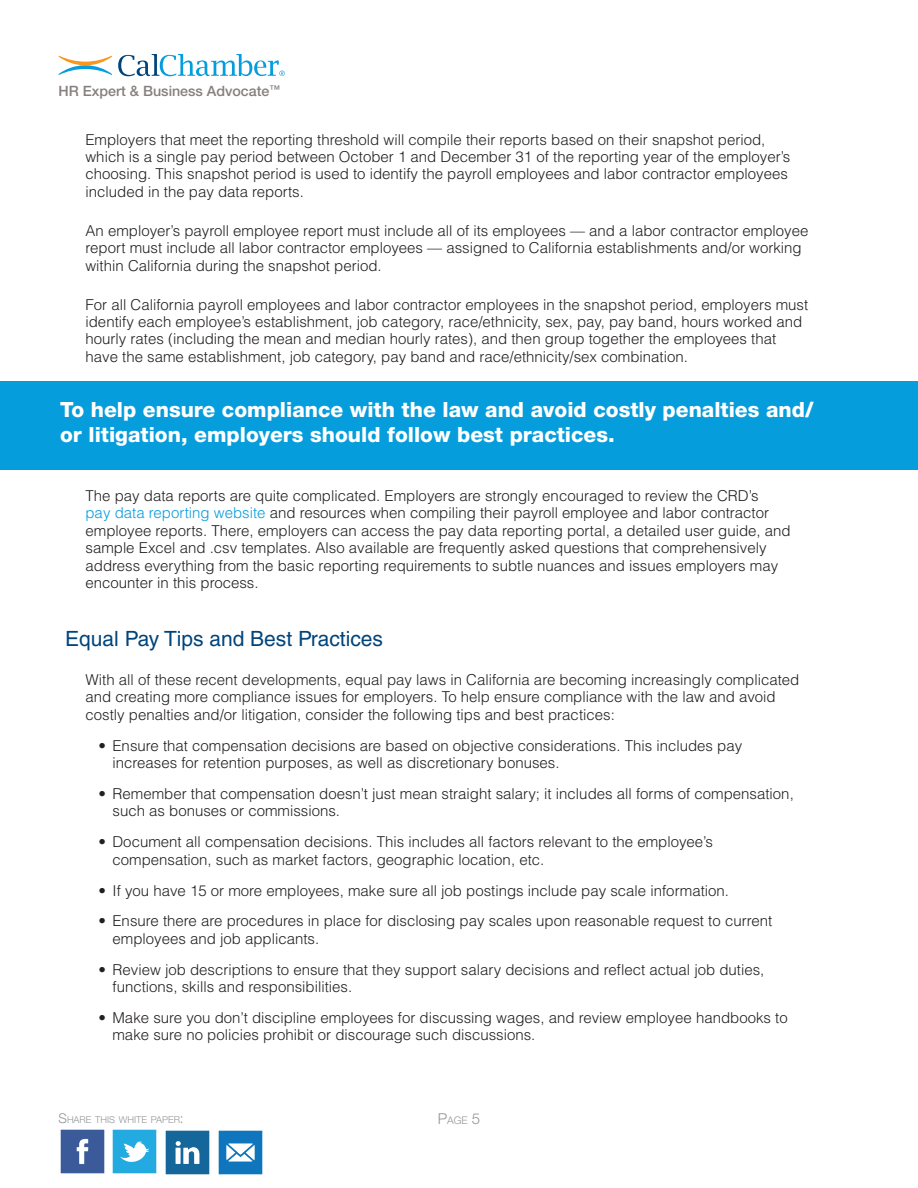
<style>
.page{position:relative;width:918px;height:1188px;background:#fff}
.page>*{position:absolute;margin:0;border:0;box-sizing:border-box;transform-origin:0 0}
.t1{font:800 21px/25.2px "Helvetica Neue LT Std";color:#fff}
.t2{font:21px "Helvetica LT Std";color:#00447b}
.t3{font:300 15px/17.4px "Helvetica LT Std";color:#231f20}
.t4{font:500 14.25px "Helvetica Neue LT Std";color:#867f7c}
.t5{font:300 10.5px "Helvetica Neue LT Std";color:#939598}
.t6{font:300 9.45px "Helvetica Neue LT Std";color:#939598}
.s1{color:#069ddc}
.s2{font-size:13.5px}
.s3{font-size:15px}
</style>
<div class="page">
<svg style="left:59px;top:56px;width:53px;height:19px"></svg>
<svg style="left:118px;top:54px;width:167px;height:22px"></svg>
<img style="left:60px;top:1129px;width:45px;height:45px">
<img style="left:112px;top:1129px;width:45px;height:45px">
<img style="left:165px;top:1130px;width:45px;height:45px">
<img style="left:218px;top:1130px;width:45px;height:45px">
<div style="left:0;top:381px;width:918px;height:89px;background:#069ddc"></div>
<p class="t4" style="left:59px;top:83px;width:223px">HR Expert &amp; Business Advocate<sup>™</sup></p>
<p class="t3" style="left:86px;top:131px;width:706px">Employers that meet the reporting threshold will compile their reports based on their snapshot period, which is a single pay period between October 1 and December 31 of the reporting year of the employer’s choosing. This snapshot period is used to identify the payroll employees and labor contractor employees included in the pay data reports.</p>
<p class="t3" style="left:86px;top:222px;width:724px">An employer’s payroll employee report must include all of its employees — and a labor contractor employee report must include all labor contractor employees — assigned to California establishments and/or working within California during the snapshot period.</p>
<p class="t3" style="left:86px;top:296px;width:724px">For all California payroll employees and labor contractor employees in the snapshot period, employers must identify each employee’s establishment, job category, race/ethnicity, sex, pay, pay band, hours worked and hourly rates (including the mean and median hourly rates), and then group together the employees that have the same establishment, job category, pay band and race/ethnicity/sex combination.</p>
<h1 class="t1" style="left:60px;top:397px;width:755px">To help ensure compliance with the law and avoid costly penalties and/ or litigation, employers should follow best practices.</h1>
<p class="t3" style="left:86px;top:487px;width:707px">The pay data reports are quite complicated. Employers are strongly encouraged to review the CRD’s<br><span class="s1">pay data reporting website</span> and resources when compiling their payroll employee and labor contractor employee reports. There, employers can access the pay data reporting portal, a detailed user guide, and sample Excel and .csv templates. Also available are frequently asked questions that comprehensively address everything from the basic reporting requirements to subtle nuances and issues employers may encounter in this process.</p>
<h1 class="t2" style="left:65px;top:626px;width:319px">Equal Pay Tips and Best Practices</h1>
<p class="t3" style="left:86px;top:671px;width:715px">With all of these recent developments, equal pay laws in California are becoming increasingly complicated and creating more compliance issues for employers. To help ensure compliance with the law and avoid costly penalties and/or litigation, consider the following tips and best practices:</p>
<p class="t3" style="left:112px;top:737px;width:631px;text-indent:-14px">• Ensure that compensation decisions are based on objective considerations. This includes pay increases for retention purposes, as well as discretionary bonuses.</p>
<p class="t3" style="left:112px;top:785px;width:683px;text-indent:-14px">• Remember that compensation doesn’t just mean straight salary; it includes all forms of compensation, such as bonuses or commissions.</p>
<p class="t3" style="left:112px;top:833px;width:602px;text-indent:-14px">• Document all compensation decisions. This includes all factors relevant to the employee’s compensation, such as market factors, geographic location, etc.</p>
<p class="t3" style="left:98px;top:881px;width:632px">• If you have 15 or more employees, make sure all job postings include pay scale information.</p>
<p class="t3" style="left:112px;top:912px;width:661px;text-indent:-14px">• Ensure there are procedures in place for disclosing pay scales upon reasonable request to current employees and job applicants.</p>
<p class="t3" style="left:112px;top:961px;width:653px;text-indent:-14px">• Review job descriptions to ensure that they support salary decisions and reflect actual job duties, functions, skills and responsibilities.</p>
<p class="t3" style="left:112px;top:1009px;width:677px;text-indent:-14px">• Make sure you don’t discipline employees for discussing wages, and review employee handbooks to make sure no policies prohibit or discourage such discussions.</p>
<p class="t6" style="left:58px;top:1114px;width:127px"><span class="s2">S</span>HARE THIS WHITE PAPER<span class="s2">:</span></p>
<p class="t5" style="left:438px;top:1114px;width:44px"><span class="s3">P</span>AGE <span class="s3">5</span></p>
</div>
